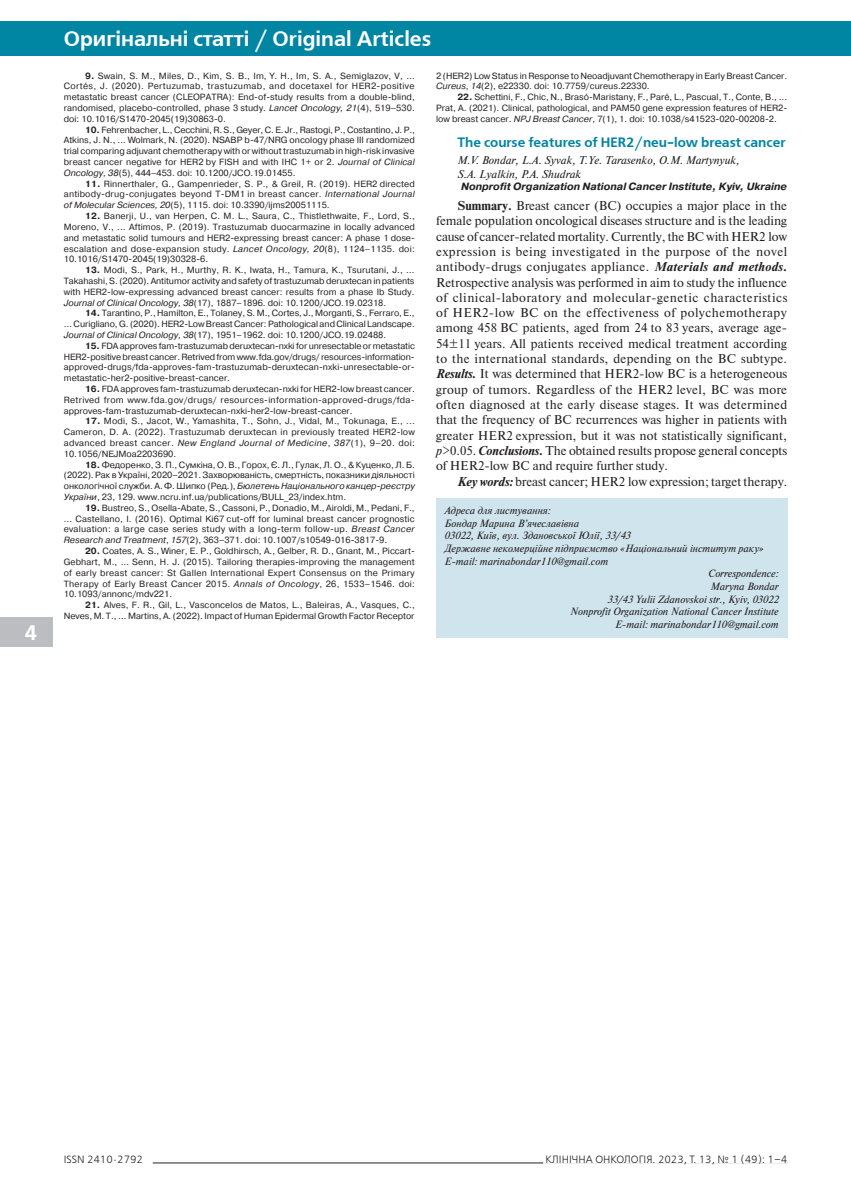
<style>
.page{position:relative;width:851px;height:1204px;background:#fff}
.page>*{position:absolute;margin:0;border:0;box-sizing:border-box;transform-origin:0 0}
.t1{font:700 21px "Free Set C";color:#fff}
.Статья_2{font:700 13.5px "Free Set C";color:#0085a3}
.Введение_2{font:12.75px/15.3px "Newton";color:#231f20;text-align:justify}
.Ключевые_слова_2{font:12.75px "Newton";color:#231f20}
.Авторы_2{font:italic 11.25px/13.5px "Newton";color:#231f20}
.t2{font:italic 10.5px "Newton";color:#231f20}
.Организация_2{font:italic 700 10.5px "Pragmatica";color:#231f20}
.t3{font:10.5px "Free Set C";color:#231f20}
.Литература{font:9px/10.8px "Pragmatica";color:#231f20;text-align:justify}
.s1{font-weight:700}
.s2{font-style:italic}
.s3{font-weight:700;font-style:italic}
</style>
<div class="page">
<div style="left:0;top:21px;width:850px;height:34px;background:#0085a3"></div>
<div style="left:0;top:617px;width:32px;height:29px;background:#bcbdc0"></div>
<div style="left:9px;top:617px;width:44px;height:29px;background:#bcbdc0"></div>
<hr style="left:153px;top:1162px;width:634px;height:1px;background:#231f20">
<div style="left:543px;top:1154px;width:244px;height:9px;background:#fff"></div>
<div style="left:436px;top:498px;width:351px;height:139px;background:#cfe4ec"></div>
<h1 class="t1" style="left:24px;top:620px;width:14px">4</h1>
<h1 class="t1" style="left:64px;top:27px;width:369px">Оригінальні статті / Original Articles</h1>
<p class="Литература" style="left:64px;top:70px;width:352px;text-indent:21px"><span class="s1">9.</span> Swain, S. M., Miles, D., Kim, S. B., Im, Y. H., Im, S. A., Semiglazov, V, … Cortés, J. (2020). Pertuzumab, trastuzumab, and docetaxel for HER2-positive metastatic breast cancer (CLEOPATRA): End-of-study results from a double-blind, randomised, placebo-controlled, phase 3 study. <span class="s2">Lancet Oncology, 21</span>(4), 519–530. doi: 10.1016/S1470-2045(19)30863-0.</p>
<p class="Литература" style="left:64px;top:124px;width:352px;text-indent:21px"><span class="s1">10.</span> Fehrenbacher, L., Cecchini, R. S., Geyer, C. E. Jr., Rastogi, P., Costantino, J. P., Atkins, J. N., ... Wolmark, N. (2020). NSABP b-47/NRG oncology phase III randomized trial comparing adjuvant chemotherapy with or without trastuzumab in high-risk invasive breast cancer negative for HER2 by FISH and with IHC 1+ or 2. <span class="s2">Journal of Clinical Oncology, 38</span>(5), 444–453. doi: 10.1200/JCO.19.01455.</p>
<p class="Литература" style="left:64px;top:178px;width:352px;text-indent:21px"><span class="s1">11.</span> Rinnerthaler, G., Gampenrieder, S. P., &amp; Greil, R. (2019). HER2 directed antibody-drug-conjugates beyond T-DM1 in breast cancer. <span class="s2">International Journal of Molecular Sciences, 20</span>(5), 1115. doi: 10.3390/ijms20051115.</p>
<p class="Литература" style="left:64px;top:211px;width:352px;text-indent:21px"><span class="s1">12.</span> Banerji, U., van Herpen, C. M. L., Saura, C., Thistlethwaite, F., Lord, S., Moreno, V., ... Aftimos, P. (2019). Trastuzumab duocarmazine in locally advanced and metastatic solid tumours and HER2-expressing breast cancer: A phase 1 dose&shy;escalation and dose-expansion study. <span class="s2">Lancet Oncology, 20</span>(8), 1124–1135. doi:<br>10.1016/S1470-2045(19)30328-6.</p>
<p class="Литература" style="left:64px;top:265px;width:352px;text-indent:21px"><span class="s1">13.</span> Modi, S., Park, H., Murthy, R. K., Iwata, H., Tamura, K., Tsurutani, J., … Takahashi, S. (2020). Antitumor activity and safety of trastuzumab deruxtecan in patients with HER2-low-expressing advanced breast cancer: results from a phase Ib Study.<br><span class="s2">Journal of Clinical Oncology, 38</span>(17), 1887–1896. doi: 10.1200/JCO.19.02318.</p>
<p class="Литература" style="left:64px;top:308px;width:352px;text-indent:21px"><span class="s1">14.</span> Tarantino, P., Hamilton, E., Tolaney, S. M., Cortes, J., Morganti, S., Ferraro, E., … Curigliano, G. (2020). HER2-Low Breast Cancer: Pathological and Clinical Landscape.<br><span class="s2">Journal of Clinical Oncology, 38</span>(17), 1951–1962. doi: 10.1200/JCO.19.02488.</p>
<p class="Литература" style="left:64px;top:340px;width:352px;text-indent:21px"><span class="s1">15.</span> FDA approves fam-trastuzumab deruxtecan-nxki for unresectable or metastatic HER2-positive breast cancer. Retrived from www.fda.gov/drugs/ resources-information&shy;approved-drugs/fda-approves-fam-trastuzumab-deruxtecan-nxki-unresectable-or&shy;metastatic-her2-positive-breast-cancer.</p>
<p class="Литература" style="left:64px;top:383px;width:352px;text-indent:21px"><span class="s1">16.</span> FDA approves fam-trastuzumab deruxtecan-nxki for HER2-low breast cancer.<br>Retrived from www.fda.gov/drugs/ resources-information-approved-drugs/fda&shy;approves-fam-trastuzumab-deruxtecan-nxki-her2-low-breast-cancer.</p>
<p class="Литература" style="left:64px;top:416px;width:352px;text-indent:21px"><span class="s1">17.</span> Modi, S., Jacot, W., Yamashita, T., Sohn, J., Vidal, M., Tokunaga, E., ...<br>Cameron, D. A. (2022). Trastuzumab deruxtecan in previously treated HER2-low advanced breast cancer. <span class="s2">New England Journal of Medicine</span>, <span class="s2">387</span>(1), 9–20. doi:<br>10.1056/NEJMoa2203690.</p>
<p class="Литература" style="left:64px;top:459px;width:352px;text-indent:21px"><span class="s1">18.</span> Федоренко, З. П., Сумкіна, О. В., Горох, Є. Л., Гулак, Л. О., &amp; Куценко, Л. Б. (2022). Рак в Україні, 2020–2021. Захворюваність, смертність, показники діяльності онкологічної служби. А. Ф. Шипко (Ред.), <span class="s2">Бюлетень Національного канцер-реєстру України</span>, 23, 129. www.ncru.inf.ua/publications/BULL_23/index.htm.</p>
<p class="Литература" style="left:64px;top:502px;width:352px;text-indent:21px"><span class="s1">19.</span> Bustreo, S., Osella-Abate, S., Cassoni, P., Donadio, M., Airoldi, M., Pedani, F., … Castellano, I. (2016). Optimal Ki67 cut-off for luminal breast cancer prognostic evaluation: a large case series study with a long-term follow-up. <span class="s2">Breast Cancer Research and Treatment</span>, <span class="s2">157</span>(2), 363–371. doi: 10.1007/s10549-016-3817-9.</p>
<p class="Литература" style="left:64px;top:545px;width:352px;text-indent:21px"><span class="s1">20.</span> Coates, A. S., Winer, E. P., Goldhirsch, A., Gelber, R. D., Gnant, M., Piccart-Gebhart, M., … Senn, H. J. (2015). Tailoring therapies-improving the management of early breast cancer: St Gallen International Expert Consensus on the Primary Therapy of Early Breast Cancer 2015. <span class="s2">Annals of Oncology</span>, 26, 1533–1546. doi:<br>10.1093/annonc/mdv221.</p>
<p class="Литература" style="left:64px;top:599px;width:352px;text-align:right"><span class="s1">21.</span> Alves, F. R., Gil, L., Vasconcelos de Matos, L., Baleiras, A., Vasques, C.,<br>Neves, M. T., … Martins, A. (2022). Impact of Human Epidermal Growth Factor Receptor</p>
<p class="Литература" style="left:436px;top:70px;width:352px">2 (HER2) Low Status in Response to Neoadjuvant Chemotherapy in Early Breast Cancer.<br><span class="s2">Cureus</span>, <span class="s2">14</span>(2), e22330. doi: 10.7759/cureus.22330.</p>
<p class="Литература" style="left:436px;top:92px;width:352px;text-indent:21px"><span class="s1">22.</span> Schettini, F., Chic, N., Brasó-Maristany, F., Paré, L., Pascual, T., Conte, B., ...<br>Prat, A. (2021). Clinical, pathological, and PAM50 gene expression features of HER2- low breast cancer. <span class="s2">NPJ Breast Cancer</span>, 7(1), 1. doi: 10.1038/s41523-020-00208-2.</p>
<p class="Статья_2" style="left:457px;top:134px;width:330px">The course features of HER2/neu-low breast cancer</p>
<p class="Авторы_2" style="left:457px;top:154px;width:284px">M.V. Bondar, L.A. Syvak, T.Ye. Tarasenko, O.M. Martynyuk,<br>S.A. Lyalkin, P.A. Shudrak</p>
<p class="Организация_2" style="left:461px;top:180px;width:327px">Nonprofit Organization National Cancer Institute, Kyiv, Ukraine</p>
<p class="Введение_2" style="left:436px;top:197px;width:352px;text-indent:21px"><span class="s1">Summary.</span> Breast cancer (BC) occupies a major place in the female population oncological diseases structure and is the leading cause of cancer-related mortality. Currently, the BC with HER2 low expression is being investigated in the purpose of the novel antibody-drugs conjugates appliance. <span class="s3">Materials and methods.<br></span>Retrospective analysis was performed in aim to study the influence of clinical-laboratory and molecular-genetic characteristics of HER2-low BC on the effectiveness of polychemotherapy among 458 BC patients, aged from 24 to 83 years, average age-54±11 years. All patients received medical treatment according to the international standards, depending on the BC subtype.<br><span class="s3">Results.</span> It was determined that HER2-low BC is a heterogeneous group of tumors. Regardless of the HER2 level, BC was more often diagnosed at the early disease stages. It was determined that the frequency of BC recurrences was higher in patients with greater HER2 expression, but it was not statistically significant, <span class="s2">p</span>&gt;0.05. <span class="s3">Conclusions.</span> The obtained results propose general concepts of HER2-low BC and require further study.</p>
<p class="Ключевые_слова_2" style="left:457px;top:472px;width:331px"><span class="s3">Key words:</span> breast cancer; HER2 low expression; target therapy.</p>
<p class="t2" style="left:444px;top:504px;width:108px">Адреса для листування:</p>
<p class="t2" style="left:444px;top:516px;width:136px">Бондар Марина В’ячеславівна</p>
<p class="t2" style="left:444px;top:529px;width:188px">03022, Київ, вул. Здановської Юлії, 33/43</p>
<p class="t2" style="left:444px;top:542px;width:321px">Державне некомерційне підприємство «Національний інститут раку»</p>
<p class="t2" style="left:444px;top:554px;width:165px">E-mail: marinabondar110@gmail.com</p>
<p class="t2" style="left:708px;top:567px;width:72px">Correspondence:</p>
<p class="t2" style="left:710px;top:579px;width:70px">Maryna Bondar</p>
<p class="t2" style="left:607px;top:592px;width:173px">33/43 Yulii Zdanovskoi str., Kyiv, 03022</p>
<p class="t2" style="left:570px;top:605px;width:210px">Nonprofit Organization National Cancer Institute</p>
<p class="t2" style="left:615px;top:617px;width:165px">E-mail: marinabondar110@gmail.com</p>
<p class="t3" style="left:64px;top:1153px;width:81px">ISSN 2410-2792</p>
<p class="t3" style="left:545px;top:1153px;width:243px">КЛІНІЧНА ОНКОЛОГІЯ. 2023, Т. 13, № 1 (49): 1–4</p>
</div>
